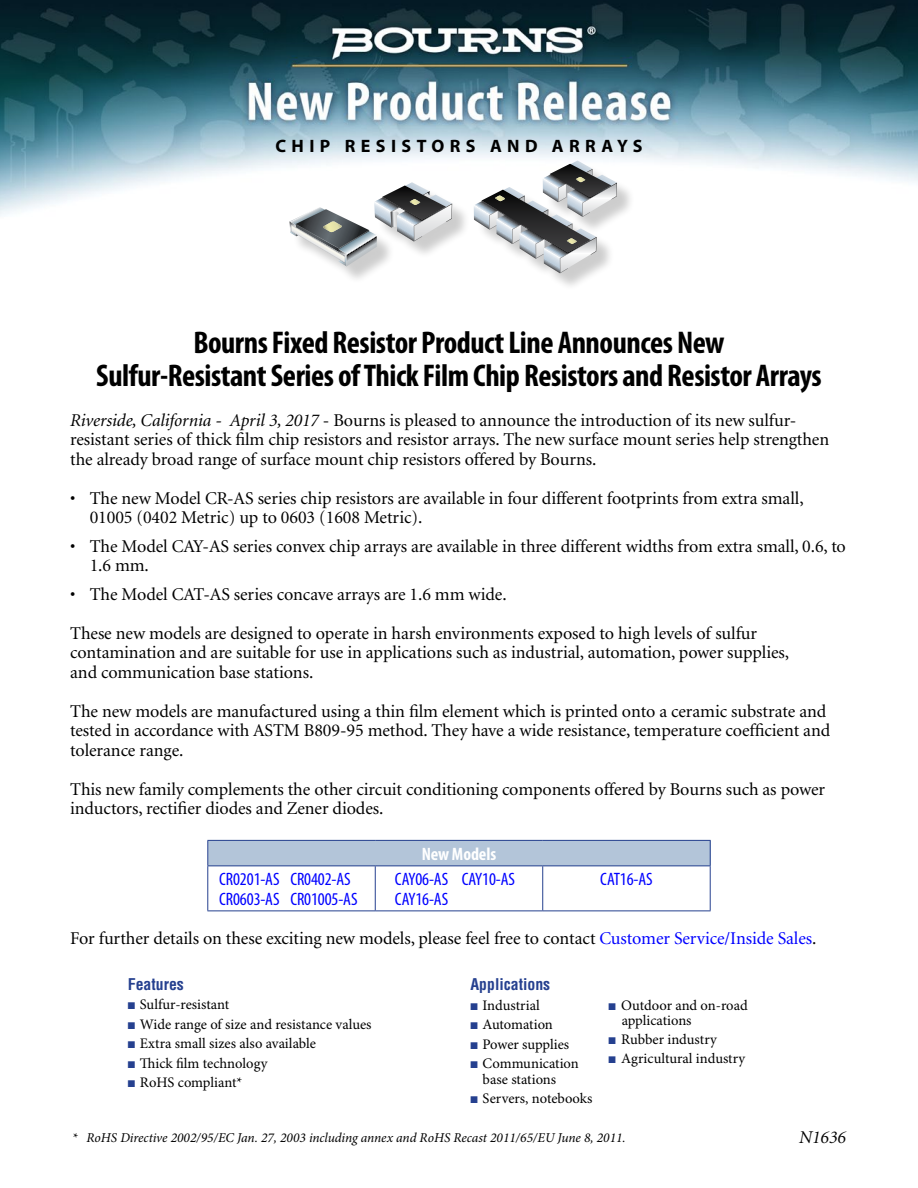
<style>
.page{position:relative;width:918px;height:1188px;background:#fff}
.page>*{position:absolute;margin:0;border:0;box-sizing:border-box;transform-origin:0 0}
.t1{font:700 condensed 31.5px/33px "Myriad Pro";letter-spacing:-.015em;color:#000;text-align:center}
.t2{font:18px/19.5px "Minion";letter-spacing:-.005em;color:#000}
.t3{font:condensed 18px/19.5px "Myriad Pro";letter-spacing:-.005em;color:#00f}
.t4{font:700 18px "Myriad Pro";letter-spacing:.3em;color:#000}
.t5{font:700 condensed 18px "Myriad Pro";letter-spacing:-.005em;color:#fff}
.t6{font:italic 18px "Minion";color:#000}
.t7{font:700 condensed 15.75px "Helvetica";color:#25408f}
.t8{font:14.55px "Minion Pro";color:#000}
.t9{font:14.4px "Minion Pro";color:#000}
.t10{font:italic 13.5px "Minion Pro";letter-spacing:-.005em;color:#000}
.s1{font-style:italic}
.s2{color:#00f}
.s3{color:#25408f}
</style>
<div class="page">
<img style="left:0;top:0;width:918px;height:216px">
<div style="left:208px;top:840px;width:502px;height:26px;background:#b3c5d9"></div>
<hr style="left:207px;top:840px;width:168px;height:1px;background:#25408f">
<svg style="left:207px;top:841px;width:1px;height:25px"></svg>
<hr style="left:375px;top:840px;width:168px;height:1px;background:#25408f">
<hr style="left:543px;top:840px;width:168px;height:1px;background:#25408f">
<svg style="left:710px;top:841px;width:1px;height:25px"></svg>
<hr style="left:207px;top:866px;width:168px;height:1px;background:#25408f">
<hr style="left:207px;top:866px;width:1px;height:44px;background:#25408f">
<hr style="left:375px;top:866px;width:168px;height:1px;background:#25408f">
<hr style="left:375px;top:866px;width:1px;height:44px;background:#25408f">
<hr style="left:543px;top:866px;width:168px;height:1px;background:#25408f">
<hr style="left:542px;top:866px;width:1px;height:44px;background:#25408f">
<hr style="left:710px;top:866px;width:1px;height:44px;background:#25408f">
<hr style="left:207px;top:910px;width:168px;height:1px;background:#25408f">
<hr style="left:375px;top:910px;width:168px;height:1px;background:#25408f">
<hr style="left:543px;top:910px;width:168px;height:1px;background:#25408f">
<div style="left:292px;top:164px;width:344px;height:127px;background:#000;opacity:.2"></div>
<svg style="left:289px;top:182px;width:163px;height:84px"></svg>
<svg style="left:474px;top:160px;width:143px;height:113px"></svg>
<p class="t4" style="left:276px;top:134px;width:368px">CHIP RESISTORS AND ARRAYS</p>
<h1 class="t1" style="left:96px;top:326px;width:727px">Bourns Fixed Resistor Product Line Announces New<br>Sulfur-Resistant Series of Thick Film Chip Resistors and Resistor Arrays</h1>
<p class="t2" style="left:70px;top:411px;width:760px"><span class="s1">Riverside, California - April 3, 2017</span> - Bourns is pleased to announce the introduction of its new sulfur&shy;resistant series of thick film chip resistors and resistor arrays. The new surface mount series help strengthen the already broad range of surface mount chip resistors offered by Bourns.</p>
<p class="t2" style="left:90px;top:489px;width:715px;text-indent:-19px">• The new Model CR-AS series chip resistors are available in four different footprints from extra small,<br>01005 (0402 Metric) up to 0603 (1608 Metric).</p>
<p class="t2" style="left:90px;top:537px;width:758px;text-indent:-19px">• The Model CAY-AS series convex chip arrays are available in three different widths from extra small, 0.6, to<br>1.6 mm.</p>
<p class="t2" style="left:70px;top:575px;width:688px;line-height:39px">• The Model CAT-AS series concave arrays are 1.6 mm wide.<br>These new models are designed to operate in harsh environments exposed to high levels of sulfur</p>
<p class="t2" style="left:70px;top:644px;width:720px">contamination and are suitable for use in applications such as industrial, automation, power supplies, and communication base stations.</p>
<p class="t2" style="left:70px;top:702px;width:762px">The new models are manufactured using a thin film element which is printed onto a ceramic substrate and tested in accordance with ASTM B809-95 method. They have a wide resistance, temperature coefficient and tolerance range.</p>
<p class="t2" style="left:70px;top:780px;width:756px">This new family complements the other circuit conditioning components offered by Bourns such as power inductors, rectifier diodes and Zener diodes.</p>
<p class="t5" style="left:422px;top:844px;width:76px">New Models</p>
<p class="t3" style="left:219px;top:869px;width:140px">CR0201-AS CR0402-AS<br>CR0603-AS CR01005-AS</p>
<p class="t3" style="left:395px;top:869px;width:122px">CAY06-AS CAY10-AS<br>CAY16-AS</p>
<p class="t3" style="left:600px;top:869px;width:54px">CAT16-AS</p>
<p class="t2" style="left:70px;top:929px;width:748px">For further details on these exciting new models, please feel free to contact <span class="s2">Customer Service/Inside Sales</span>.</p>
<p class="t7" style="left:128px;top:975px;width:58px">Features</p>
<p class="t8" style="left:128px;top:996px;width:103px"><span class="s3">■</span> Sulfur-resistant</p>
<p class="t8" style="left:128px;top:1015px;width:245px"><span class="s3">■</span> Wide range of size and resistance values</p>
<p class="t8" style="left:128px;top:1035px;width:190px"><span class="s3">■</span> Extra small sizes also available</p>
<p class="t8" style="left:128px;top:1054px;width:141px"><span class="s3">■</span> Thick film technology</p>
<p class="t8" style="left:128px;top:1074px;width:116px"><span class="s3">■</span> RoHS compliant*</p>
<p class="t7" style="left:470px;top:975px;width:81px">Applications</p>
<p class="t8" style="left:470px;top:996px;width:71px"><span class="s3">■</span> Industrial</p>
<p class="t8" style="left:608px;top:996px;width:141px"><span class="s3">■</span> Outdoor and on-road</p>
<p class="t8" style="left:470px;top:1016px;width:84px"><span class="s3">■</span> Automation</p>
<p class="t8" style="left:622px;top:1011px;width:71px">applications</p>
<p class="t8" style="left:470px;top:1035px;width:100px"><span class="s3">■</span> Power supplies</p>
<p class="t8" style="left:608px;top:1031px;width:110px"><span class="s3">■</span> Rubber industry</p>
<p class="t8" style="left:470px;top:1055px;width:110px"><span class="s3">■</span> Communication</p>
<p class="t9" style="left:608px;top:1050px;width:138px"><span class="s3">■</span> Agricultural industry</p>
<p class="t8" style="left:483px;top:1070px;width:75px">base stations</p>
<p class="t8" style="left:470px;top:1090px;width:124px"><span class="s3">■</span> Servers, notebooks</p>
<p class="t10" style="left:72px;top:1129px;width:555px">* RoHS Directive 2002/95/EC Jan. 27, 2003 including annex and RoHS Recast 2011/65/EU June 8, 2011.</p>
<p class="t6" style="left:799px;top:1128px;width:48px">N1636</p>
</div>
